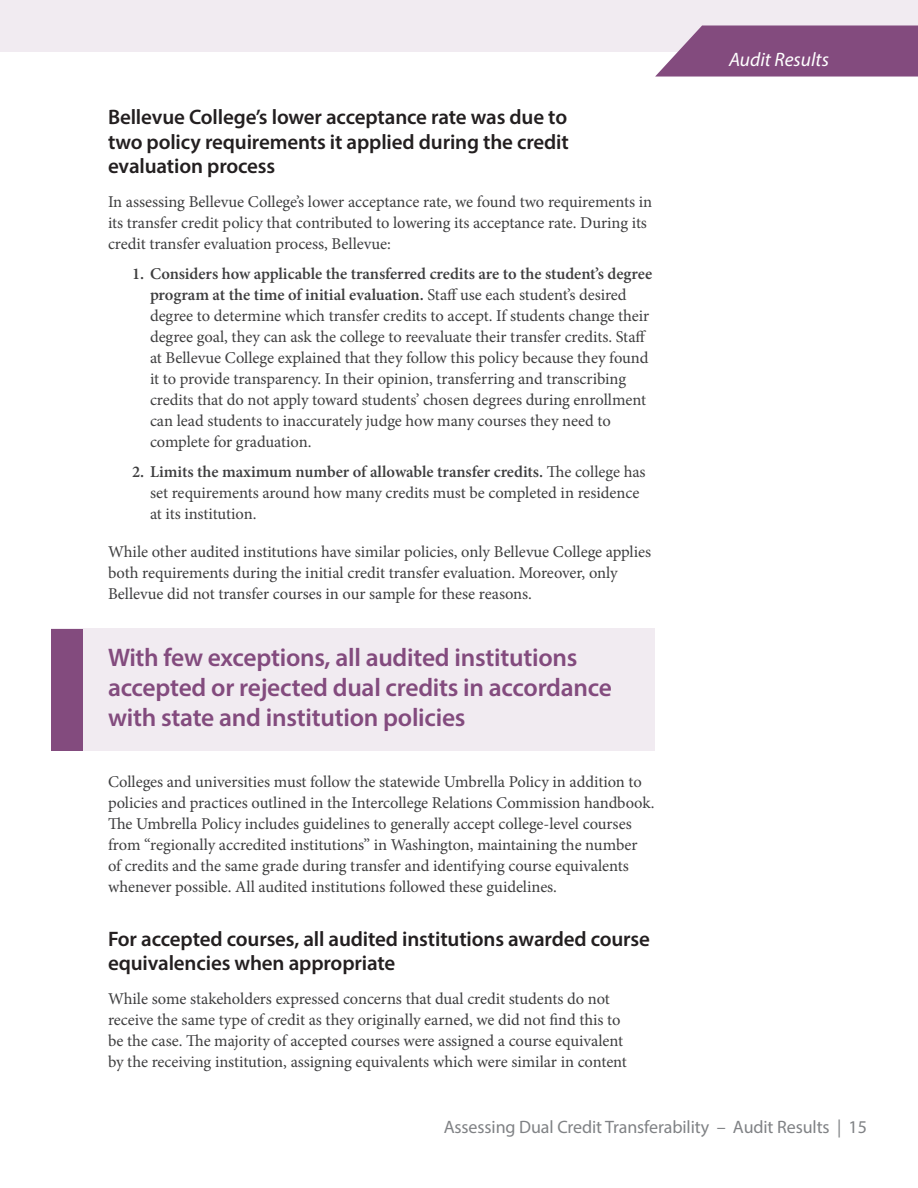
<style>
.page{position:relative;width:918px;height:1188px;background:#fff}
.page>*{position:absolute;margin:0;border:0;box-sizing:border-box;transform-origin:0 0}
.t1{font:600 25.5px/30px "Myriad Pro";letter-spacing:-.01em;color:#834b7e}
.t2{font:600 21px/24.8px "Myriad Pro";letter-spacing:-.005em;color:#231f20;text-align:justify}
.t3{font:italic 19.5px "Myriad Pro";color:#fff}
.t4{font:18px "Myriad Pro";letter-spacing:-.005em;color:#808285}
.t5{font:16.5px/21px "Minion Pro";letter-spacing:-.005em;color:#3e3e3f}
.s1{font-weight:600}
</style>
<div class="page">
<div style="left:0;top:0;width:918px;height:51px;background:#f1ebf1"></div>
<svg style="left:655px;top:26px;width:263px;height:51px"></svg>
<div style="left:51px;top:628px;width:603px;height:123px;background:#f1ebf1"></div>
<div style="left:51px;top:629px;width:31px;height:122px;background:#834b7e"></div>
<p class="t2" style="left:108px;top:104px;width:462px">Bellevue College’s lower acceptance rate was due to two policy requirements it applied during the credit evaluation process</p>
<p class="t5" style="left:108px;top:191px;width:546px">In assessing Bellevue College’s lower acceptance rate, we found two requirements in its transfer credit policy that contributed to lowering its acceptance rate. During its credit transfer evaluation process, Bellevue:</p>
<p class="t5" style="left:150px;top:263px;width:504px;text-indent:-18px"><span class="s1">1. Considers how applicable the transferred credits are to the student’s degree program at the time of initial evaluation.</span> Staff use each student’s desired degree to determine which transfer credits to accept. If students change their degree goal, they can ask the college to reevaluate their transfer credits. Staff at Bellevue College explained that they follow this policy because they found it to provide transparency. In their opinion, transferring and transcribing credits that do not apply toward students’ chosen degrees during enrollment can lead students to inaccurately judge how many courses they need to complete for graduation.</p>
<p class="t5" style="left:150px;top:462px;width:497px;text-indent:-18px"><span class="s1">2. Limits the maximum number of allowable transfer credits.</span> The college has set requirements around how many credits must be completed in residence at its institution.</p>
<p class="t5" style="left:108px;top:542px;width:545px">While other audited institutions have similar policies, only Bellevue College applies both requirements during the initial credit transfer evaluation. Moreover, only<br>Bellevue did not transfer courses in our sample for these reasons.</p>
<h1 class="t1" style="left:108px;top:641px;width:505px">With few exceptions, all audited institutions accepted or rejected dual credits in accordance with state and institution policies</h1>
<p class="t5" style="left:108px;top:771px;width:548px">Colleges and universities must follow the statewide Umbrella Policy in addition to policies and practices outlined in the Intercollege Relations Commission handbook.<br>The Umbrella Policy includes guidelines to generally accept college-level courses from “regionally accredited institutions” in Washington, maintaining the number of credits and the same grade during transfer and identifying course equivalents whenever possible. All audited institutions followed these guidelines.</p>
<p class="t2" style="left:108px;top:926px;width:544px">For accepted courses, all audited institutions awarded course equivalencies when appropriate</p>
<p class="t5" style="left:108px;top:989px;width:521px">While some stakeholders expressed concerns that dual credit students do not receive the same type of credit as they originally earned, we did not find this to be the case. The majority of accepted courses were assigned a course equivalent by the receiving institution, assigning equivalents which were similar in content</p>
<p class="t3" style="left:729px;top:47px;width:102px">Audit Results</p>
<p class="t4" style="left:444px;top:1116px;width:425px">Assessing Dual Credit Transferability – Audit Results | 15</p>
</div>
